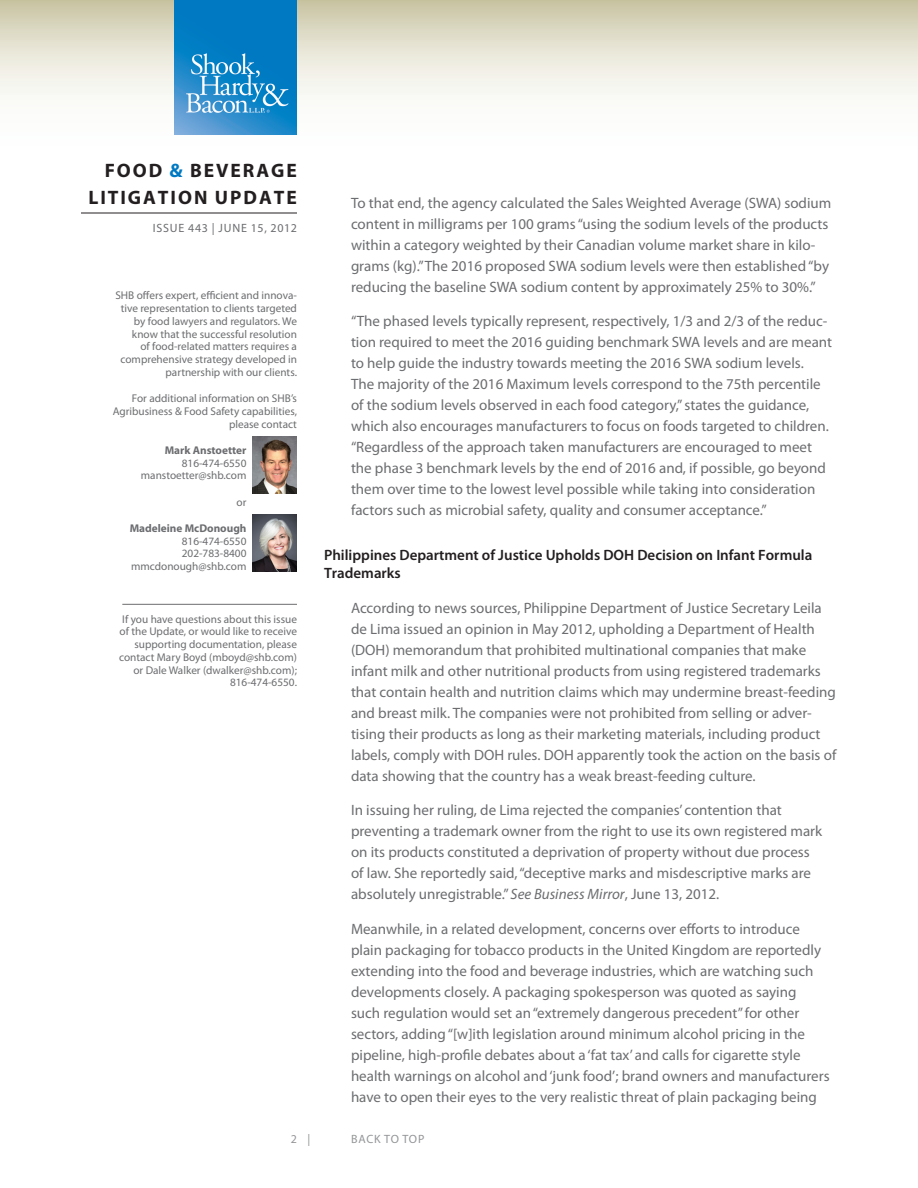
<style>
.page{position:relative;width:918px;height:1188px;background:#fff}
.page>*{position:absolute;margin:0;border:0;box-sizing:border-box;transform-origin:0 0}
.t1{font:700 19.5px/27px "Myriad Pro";letter-spacing:.1em;color:#231f20;text-align:right}
.Body{font:15px/21px "Myriad Pro";color:#6c6d70}
.Subhead{font:600 15px/18px "Myriad Pro";color:#231f20}
.t2{font:12px "Myriad Pro";letter-spacing:.07em;color:#6c6d70}
.Body-2{font:12px "Myriad Pro";letter-spacing:.06em;color:#939598}
.Body-3{font:11.25px/12.8px "Myriad Pro";color:#6c6d70;text-align:right}
.s1{color:#0079c2}
.s2{font-weight:700}
.s3{font-style:italic}
</style>
<div class="page">
<svg style="left:0;top:0;width:918px;height:135px"></svg>
<hr style="left:81px;top:213px;width:216px;height:1px;background:#231f20">
<img style="left:175px;top:0;width:122px;height:135px">
<hr style="left:122px;top:604px;width:175px;height:1px;background:#6c6d70">
<img style="left:253px;top:514px;width:44px;height:57px">
<img style="left:253px;top:436px;width:44px;height:58px">
<p class="t1" style="left:88px;top:156px;width:210px">FOOD <span class="s1">&amp;</span> BEVERAGE<br>LITIGATION UPDATE</p>
<p class="t2" style="left:153px;top:221px;width:146px">ISSUE 443 | JUNE 15, 2012</p>
<p class="Body-3" style="left:115px;top:289px;width:183px">SHB offers expert, efficient and innova&shy;tive representation to clients targeted by food lawyers and regulators. We know that the successful resolution<br>of food-related matters requires a comprehensive strategy developed in partnership with our clients.</p>
<p class="Body-3" style="left:113px;top:392px;width:186px">For additional information on SHB’s<br>Agribusiness &amp; Food Safety capabilities, please contact</p>
<p class="Body-3" style="left:141px;top:444px;width:107px"><span class="s2">Mark Anstoetter<br></span>816-474-6550 manstoetter@shb.com</p>
<p class="Body-3" style="left:237px;top:495px;width:11px">or</p>
<p class="Body-3" style="left:130px;top:522px;width:118px"><span class="s2">Madeleine McDonough<br></span>816-474-6550<br>202-783-8400 mmcdonough@shb.com</p>
<p class="Body-3" style="left:119px;top:612px;width:179px">If you have questions about this issue of the Update, or would like to receive supporting documentation, please contact Mary Boyd (mboyd@shb.com) or Dale Walker (dwalker@shb.com);<br>816-474-6550.</p>
<p class="Body-2" style="left:291px;top:1132px;width:21px">2 |</p>
<p class="Body" style="left:351px;top:192px;width:482px">To that end, the agency calculated the Sales Weighted Average (SWA) sodium content in milligrams per 100 grams “using the sodium levels of the products within a category weighted by their Canadian volume market share in kilo&shy;grams (kg).” The 2016 proposed SWA sodium levels were then established “by reducing the baseline SWA sodium content by approximately 25% to 30%.”</p>
<p class="Body" style="left:351px;top:310px;width:483px">“The phased levels typically represent, respectively, 1/3 and 2/3 of the reduc&shy;tion required to meet the 2016 guiding benchmark SWA levels and are meant to help guide the industry towards meeting the 2016 SWA sodium levels.<br>The majority of the 2016 Maximum levels correspond to the 75th percentile of the sodium levels observed in each food category,” states the guidance, which also encourages manufacturers to focus on foods targeted to children. “Regardless of the approach taken manufacturers are encouraged to meet the phase 3 benchmark levels by the end of 2016 and, if possible, go beyond them over time to the lowest level possible while taking into consideration factors such as microbial safety, quality and consumer acceptance.”</p>
<p class="Subhead" style="left:324px;top:546px;width:490px">Philippines Department of Justice Upholds DOH Decision on Infant Formula<br>Trademarks</p>
<p class="Body" style="left:351px;top:597px;width:487px">According to news sources, Philippine Department of Justice Secretary Leila de Lima issued an opinion in May 2012, upholding a Department of Health (DOH) memorandum that prohibited multinational companies that make infant milk and other nutritional products from using registered trademarks that contain health and nutrition claims which may undermine breast-feeding and breast milk. The companies were not prohibited from selling or adver&shy;tising their products as long as their marketing materials, including product labels, comply with DOH rules. DOH apparently took the action on the basis of data showing that the country has a weak breast-feeding culture.</p>
<p class="Body" style="left:351px;top:799px;width:473px">In issuing her ruling, de Lima rejected the companies’ contention that preventing a trademark owner from the right to use its own registered mark on its products constituted a deprivation of property without due process of law. She reportedly said, “deceptive marks and misdescriptive marks are absolutely unregistrable.” <span class="s3">See Business Mirror</span>, June 13, 2012.</p>
<p class="Body" style="left:351px;top:918px;width:480px">Meanwhile, in a related development, concerns over efforts to introduce plain packaging for tobacco products in the United Kingdom are reportedly extending into the food and beverage industries, which are watching such developments closely. A packaging spokesperson was quoted as saying<br>such regulation would set an “extremely dangerous precedent” for other sectors, adding “[w]ith legislation around minimum alcohol pricing in the pipeline, high-profile debates about a ‘fat tax’ and calls for cigarette style health warnings on alcohol and ‘junk food’; brand owners and manufacturers have to open their eyes to the very realistic threat of plain packaging being</p>
<p class="Body-2" style="left:351px;top:1132px;width:75px">BACK TO TOP</p>
</div>
